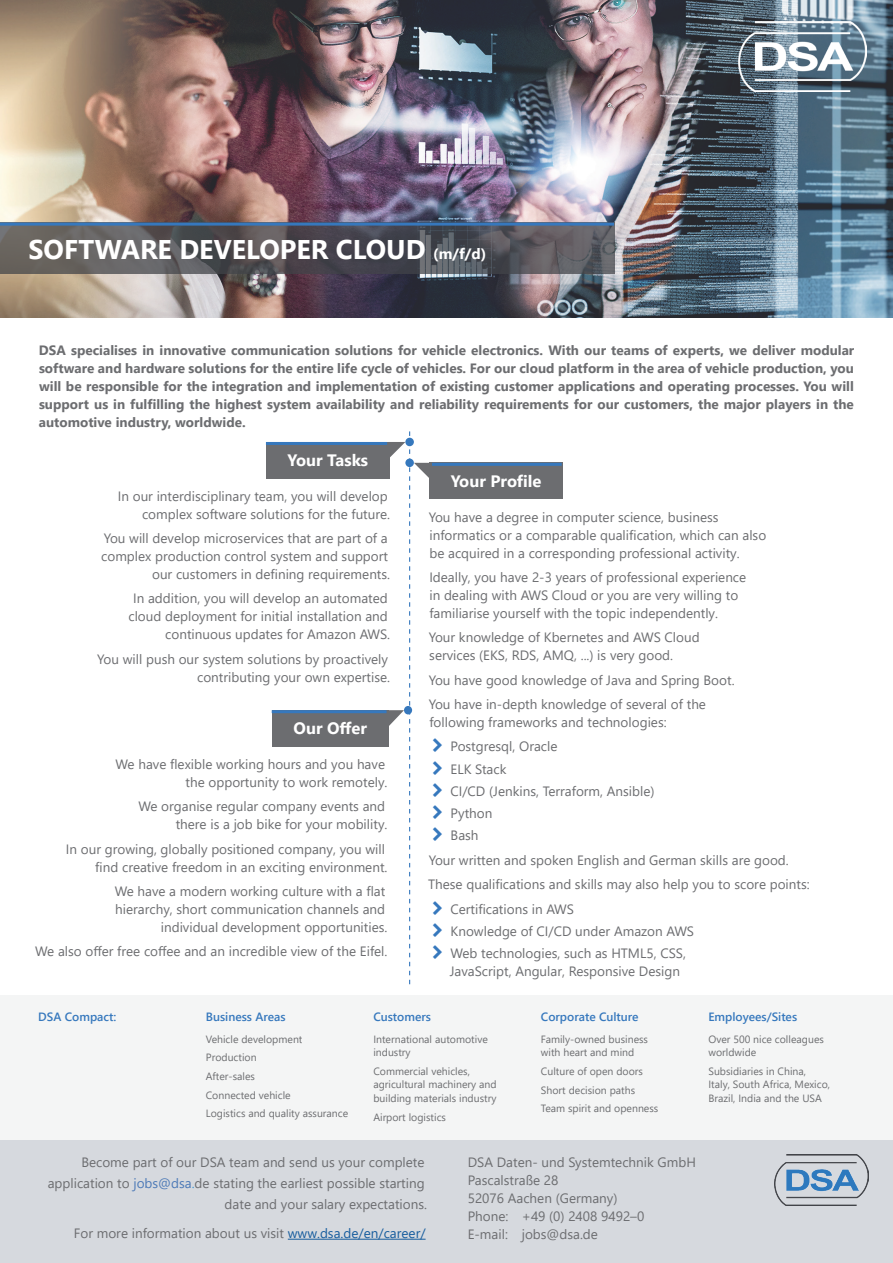
<style>
.page{position:relative;width:893px;height:1263px;background:#fff}
.page>*{position:absolute;margin:0;border:0;box-sizing:border-box;transform-origin:0 0}
.t1{font:700 27px "Segoe UI";color:#fff}
.t2{font:700 16.5px "Segoe UI";color:#fff}
.t3{font:13.5px/18px "Segoe UI";color:#6c6d70;text-align:right}
.t4{font:700 13.5px/18px "Segoe UI";color:#6c6d70;text-align:justify}
.t5{font:600 12px "Segoe UI";color:#3678bd}
.t6{font:10.5px/13.5px "Segoe UI";color:#6c6d70}
.s1{font-size:15px}
.s2{color:#4d7ab7}
.s3{color:#4399d3}
.s4{color:#175d9e}
</style>
<div class="page">
<div style="left:0;top:1138px;width:893px;height:125px;background:#d6d9de"></div>
<img style="left:775px;top:1155px;width:93px;height:50px">
<img style="left:0;top:0;width:893px;height:317px">
<img style="left:738px;top:22px;width:129px;height:69px">
<hr style="left:288px;top:1239px;width:138px;height:1px;background:#175d9e">
<div style="left:0;top:995px;width:893px;height:145px;background:#f4f5f5"></div>
<div style="left:272px;top:710px;width:116px;height:36px;background:#6c6d70"></div>
<hr style="left:272px;top:710px;width:115px;height:3px;background:#3678bd">
<div style="left:429px;top:463px;width:134px;height:36px;background:#6c6d70"></div>
<hr style="left:432px;top:463px;width:130px;height:3px;background:#3678bd">
<div style="left:266px;top:442px;width:123px;height:36px;background:#6c6d70"></div>
<hr style="left:266px;top:442px;width:121px;height:3px;background:#3678bd">
<svg style="left:0;top:226px;width:614px;height:48px;background:#57555a"></svg>
<hr style="left:0;top:223px;width:614px;height:3px;background:#3678bd">
<svg style="left:388px;top:431px;width:54px;height:553px"></svg>
<h1 class="t1" style="left:28px;top:224px;width:459px">SOFTWARE DEVELOPER CLOUD <span class="s1">(m/f/d)</span></h1>
<p class="t4" style="left:39px;top:340px;width:817px">DSA specialises in innovative communication solutions for vehicle electronics. With our teams of experts, we deliver modular software and hardware solutions for the entire life cycle of vehicles. For our cloud platform in the area of vehicle production, you will be responsible for the integration and implementation of existing customer applications and operating processes. You will support us in fulfilling the highest system availability and reliability requirements for our customers, the major players in the automotive industry, worldwide.</p>
<p class="t2" style="left:288px;top:445px;width:82px">Your Tasks</p>
<p class="t3" style="left:118px;top:486px;width:274px">In our interdisciplinary team, you will develop complex software solutions for the future.</p>
<p class="t3" style="left:101px;top:528px;width:290px">You will develop microservices that are part of a complex production control system and support our customers in defining requirements.</p>
<p class="t3" style="left:128px;top:588px;width:263px">In addition, you will develop an automated cloud deployment for initial installation and continuous updates for Amazon AWS.</p>
<p class="t3" style="left:97px;top:649px;width:294px">You will push our system solutions by proactively contributing your own expertise.</p>
<p class="t2" style="left:293px;top:713px;width:75px">Our Offer</p>
<p class="t3" style="left:116px;top:754px;width:273px">We have flexible working hours and you have the opportunity to work remotely.</p>
<p class="t3" style="left:138px;top:796px;width:251px">We organise regular company events and there is a job bike for your mobility.</p>
<p class="t3" style="left:66px;top:839px;width:323px">In our growing, globally positioned company, you will find creative freedom in an exciting environment.</p>
<p class="t3" style="left:115px;top:881px;width:274px">We have a modern working culture with a flat hierarchy, short communication channels and individual development opportunities.</p>
<p class="t3" style="left:35px;top:941px;width:354px">We also offer free coffee and an incredible view of the Eifel.</p>
<p class="t2" style="left:451px;top:465px;width:92px">Your Profile</p>
<p class="t3" style="left:429px;top:506px;width:339px;text-align:left">You have a degree in computer science, business informatics or a comparable qualification, which can also be acquired in a corresponding professional activity.</p>
<p class="t3" style="left:429px;top:567px;width:318px;text-align:left">Ideally, you have 2-3 years of professional experience in dealing with AWS Cloud or you are very willing to familiarise yourself with the topic independently.</p>
<p class="t3" style="left:429px;top:627px;width:272px;text-align:left">Your knowledge of Kbernetes and AWS Cloud services (EKS, RDS, AMQ, ...) is very good.</p>
<p class="t3" style="left:429px;top:666px;width:307px;line-height:24.5px;text-align:left">You have good knowledge of Java and Spring Boot.<br>You have in-depth knowledge of several of the</p>
<p class="t3" style="left:451px;top:709px;width:218px;line-height:24.5px;text-align:left;text-indent:-21px">following frameworks and technologies:<br>Postgresql, Oracle</p>
<p class="t3" style="left:450px;top:757px;width:206px;line-height:22.2px;text-align:left">ELK Stack<br>CI/CD (Jenkins, Terraform, Ansible)<br>Python<br>Bash</p>
<p class="t3" style="left:429px;top:850px;width:362px">Your written and spoken English and German skills are good.</p>
<p class="t3" style="left:428px;top:874px;width:383px">These qualifications and skills may also help you to score points:</p>
<p class="t3" style="left:450px;top:899px;width:125px">Certifications in AWS</p>
<p class="t3" style="left:450px;top:919px;width:245px;line-height:22.2px;text-align:left">Knowledge of CI/CD under Amazon AWS<br>Web technologies, such as HTML5, CSS,</p>
<p class="t3" style="left:450px;top:961px;width:232px">JavaScript, Angular, Responsive Design</p>
<p class="t5" style="left:38px;top:1005px;width:79px">DSA Compact:</p>
<p class="t5" style="left:206px;top:1005px;width:81px">Business Areas</p>
<p class="t6" style="left:206px;top:1029px;width:144px;line-height:18.6px">Vehicle development<br>Production<br>After-sales<br>Connected vehicle<br>Logistics and quality assurance</p>
<p class="t5" style="left:373px;top:1005px;width:59px">Customers</p>
<p class="t6" style="left:373px;top:1031px;width:116px">International automotive industry</p>
<p class="t6" style="left:373px;top:1063px;width:125px">Commercial vehicles, agricultural machinery and building materials industry</p>
<p class="t6" style="left:373px;top:1109px;width:74px">Airport logistics</p>
<p class="t5" style="left:541px;top:1005px;width:99px">Corporate Culture</p>
<p class="t6" style="left:541px;top:1031px;width:109px">Family-owned business with heart and mind</p>
<p class="t6" style="left:541px;top:1061px;width:119px;line-height:18.6px">Culture of open doors<br>Short decision paths<br>Team spirit and openness</p>
<p class="t3" style="left:48px;top:1150px;width:381px;line-height:21px">Become part of our DSA team and send us your complete application to <span class="s2">jobs@dsa</span><span class="s3">.</span>de stating the earliest possible starting date and your salary expectations.</p>
<p class="t3" style="left:74px;top:1223px;width:353px">For more information about us visit <span class="s4">www.dsa.de/en/career/</span></p>
<p class="t3" style="left:468px;top:1151px;width:230px;text-align:left">DSA Daten- und Systemtechnik GmbH<br>Pascalstraße 28<br>52076 Aachen (Germany)<br>Phone: +49 (0) 2408 9492–0<br>E-mail: jobs@dsa.de</p>
<p class="t5" style="left:708px;top:1005px;width:90px">Employees/Sites</p>
<p class="t6" style="left:708px;top:1031px;width:117px">Over 500 nice colleagues worldwide</p>
<p class="t6" style="left:708px;top:1063px;width:123px">Subsidiaries in China,<br>Italy, South Africa, Mexico,<br>Brazil, India and the USA</p>
</div>
